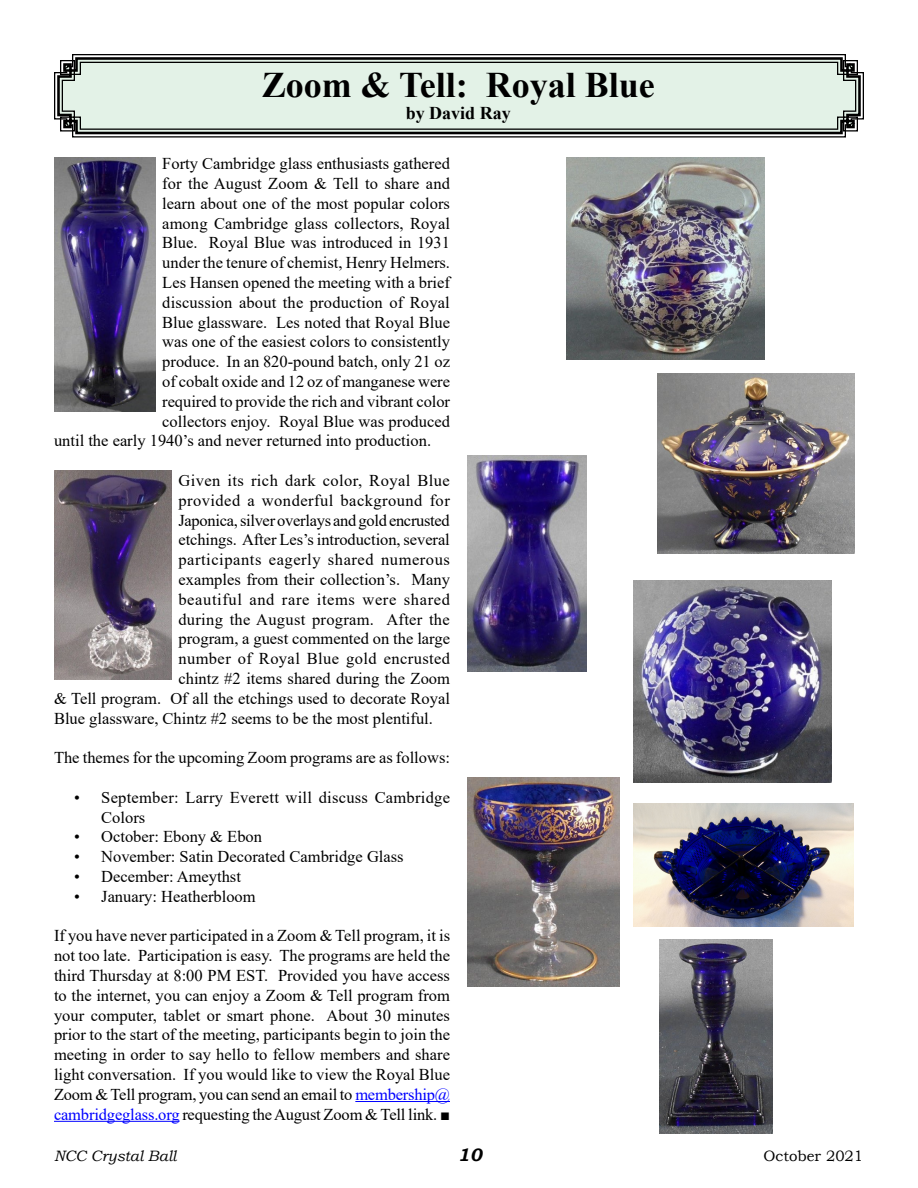
<style>
.page{position:relative;width:918px;height:1188px;background:#fff}
.page>*{position:absolute;margin:0;border:0;box-sizing:border-box;transform-origin:0 0}
.t1{font:700 36px "Times New Roman";color:#000}
.t2{font:700 18px "Times New Roman";color:#000}
.Body_Text{font:italic 700 18px "Bookman Old Style";color:#000}
.t3{font:16.5px/19.8px "Times New Roman";color:#000}
.t4{font:16.5px "Times New Roman";letter-spacing:.035em;color:#000}
.t5{font:16.5px "Times New Roman";letter-spacing:.025em;color:#000}
.t6{font:16.5px "Times New Roman";letter-spacing:-.02em;color:#000}
.t7{font:16.5px "Times New Roman";letter-spacing:.03em;color:#000}
.Body_Text-2{font:italic 15px "Bookman Old Style";color:#000}
.Body_Text-3{font:15px "Bookman Old Style";color:#000}
.s1{color:#00f}
</style>
<div class="page">
<svg style="left:54px;top:54px;width:810px;height:84px;background:#666"></svg>
<svg style="left:56px;top:56px;width:806px;height:80px"></svg>
<svg style="left:59px;top:59px;width:800px;height:73px;background:#d3e1d7"></svg>
<hr style="left:355px;top:1101px;width:95px;height:1px;background:#00f">
<hr style="left:54px;top:1121px;width:125px;height:1px;background:#00f">
<img style="left:54px;top:158px;width:102px;height:253px">
<img style="left:54px;top:471px;width:118px;height:209px">
<img style="left:567px;top:158px;width:198px;height:202px">
<img style="left:658px;top:374px;width:197px;height:179px">
<img style="left:468px;top:456px;width:118px;height:215px">
<img style="left:634px;top:580px;width:197px;height:203px">
<img style="left:468px;top:778px;width:151px;height:208px">
<img style="left:634px;top:804px;width:219px;height:123px">
<img style="left:660px;top:940px;width:112px;height:194px">
<p class="t1" style="left:262px;top:59px;width:395px">Zoom &amp; Tell: Royal Blue</p>
<p class="t2" style="left:406px;top:100px;width:107px">by David Ray</p>
<p class="t3" style="left:162px;top:153px;width:289px">Forty Cambridge glass enthusiasts gathered</p>
<p class="t3" style="left:162px;top:173px;width:289px">for the August Zoom &amp; Tell to share and</p>
<p class="t3" style="left:162px;top:193px;width:289px">learn about one of the most popular colors</p>
<p class="t3" style="left:162px;top:213px;width:289px">among Cambridge glass collectors, Royal</p>
<p class="t3" style="left:162px;top:232px;width:289px">Blue. Royal Blue was introduced in 1931</p>
<p class="t3" style="left:162px;top:252px;width:287px">under the tenure of chemist, Henry Helmers.</p>
<p class="t3" style="left:162px;top:272px;width:289px">Les Hansen opened the meeting with a brief</p>
<p class="t3" style="left:162px;top:292px;width:289px">discussion about the production of Royal</p>
<p class="t3" style="left:162px;top:312px;width:289px">Blue glassware. Les noted that Royal Blue</p>
<p class="t3" style="left:162px;top:331px;width:289px">was one of the easiest colors to consistently</p>
<p class="t3" style="left:162px;top:351px;width:289px">produce. In an 820-pound batch, only 21 oz</p>
<p class="t3" style="left:162px;top:371px;width:289px">of cobalt oxide and 12 oz of manganese were</p>
<p class="t3" style="left:162px;top:391px;width:289px">required to provide the rich and vibrant color</p>
<p class="t3" style="left:162px;top:411px;width:289px">collectors enjoy. Royal Blue was produced</p>
<p class="t3" style="left:54px;top:430px;width:376px">until the early 1940’s and never returned into production.</p>
<p class="t5" style="left:178px;top:469px;width:273px">Given its rich dark color, Royal Blue</p>
<p class="t7" style="left:178px;top:489px;width:273px">provided a wonderful background for</p>
<p class="t6" style="left:178px;top:508px;width:273px">Japonica, silver overlays and gold encrusted</p>
<p class="t3" style="left:178px;top:529px;width:273px">etchings. After Les’s introduction, several</p>
<p class="t4" style="left:178px;top:548px;width:273px">participants eagerly shared numerous</p>
<p class="t3" style="left:178px;top:569px;width:273px">examples from their collection’s. Many</p>
<p class="t4" style="left:178px;top:588px;width:273px">beautiful and rare items were shared</p>
<p class="t3" style="left:178px;top:609px;width:273px">during the August program. After the</p>
<p class="t3" style="left:178px;top:628px;width:273px">program, a guest commented on the large</p>
<p class="t5" style="left:178px;top:647px;width:273px">number of Royal Blue gold encrusted</p>
<p class="t3" style="left:178px;top:668px;width:273px">chintz #2 items shared during the Zoom</p>
<p class="t3" style="left:54px;top:688px;width:398px">&amp; Tell program. Of all the etchings used to decorate Royal</p>
<p class="t3" style="left:54px;top:708px;width:378px">Blue glassware, Chintz #2 seems to be the most plentiful.</p>
<p class="t3" style="left:54px;top:747px;width:398px">The themes for the upcoming Zoom programs are as follows:</p>
<p class="t3" style="left:101px;top:787px;width:350px;text-indent:-27px">• September: Larry Everett will discuss Cambridge<br>Colors</p>
<p class="t3" style="left:74px;top:826px;width:189px">• October: Ebony &amp; Ebon</p>
<p class="t3" style="left:74px;top:846px;width:331px">• November: Satin Decorated Cambridge Glass</p>
<p class="t3" style="left:74px;top:866px;width:168px">• December: Ameythst</p>
<p class="t3" style="left:74px;top:886px;width:183px">• January: Heatherbloom</p>
<p class="t3" style="left:54px;top:925px;width:398px;text-align:justify">If you have never participated in a Zoom &amp; Tell program, it is not too late. Participation is easy. The programs are held the third Thursday at 8:00 PM EST. Provided you have access to the internet, you can enjoy a Zoom &amp; Tell program from your computer, tablet or smart phone. About 30 minutes prior to the start of the meeting, participants begin to join the meeting in order to say hello to fellow members and share light conversation. If you would like to view the Royal Blue Zoom &amp; Tell program, you can send an email to <span class="s1">membership@ cambridgeglass.org</span> requesting the August Zoom &amp; Tell link. ■</p>
<p class="Body_Text-2" style="left:54px;top:1146px;width:124px">NCC Crystal Ball</p>
<p class="Body_Text" style="left:458px;top:1142px;width:26px">10</p>
<p class="Body_Text-3" style="left:764px;top:1146px;width:101px">October 2021</p>
</div>
